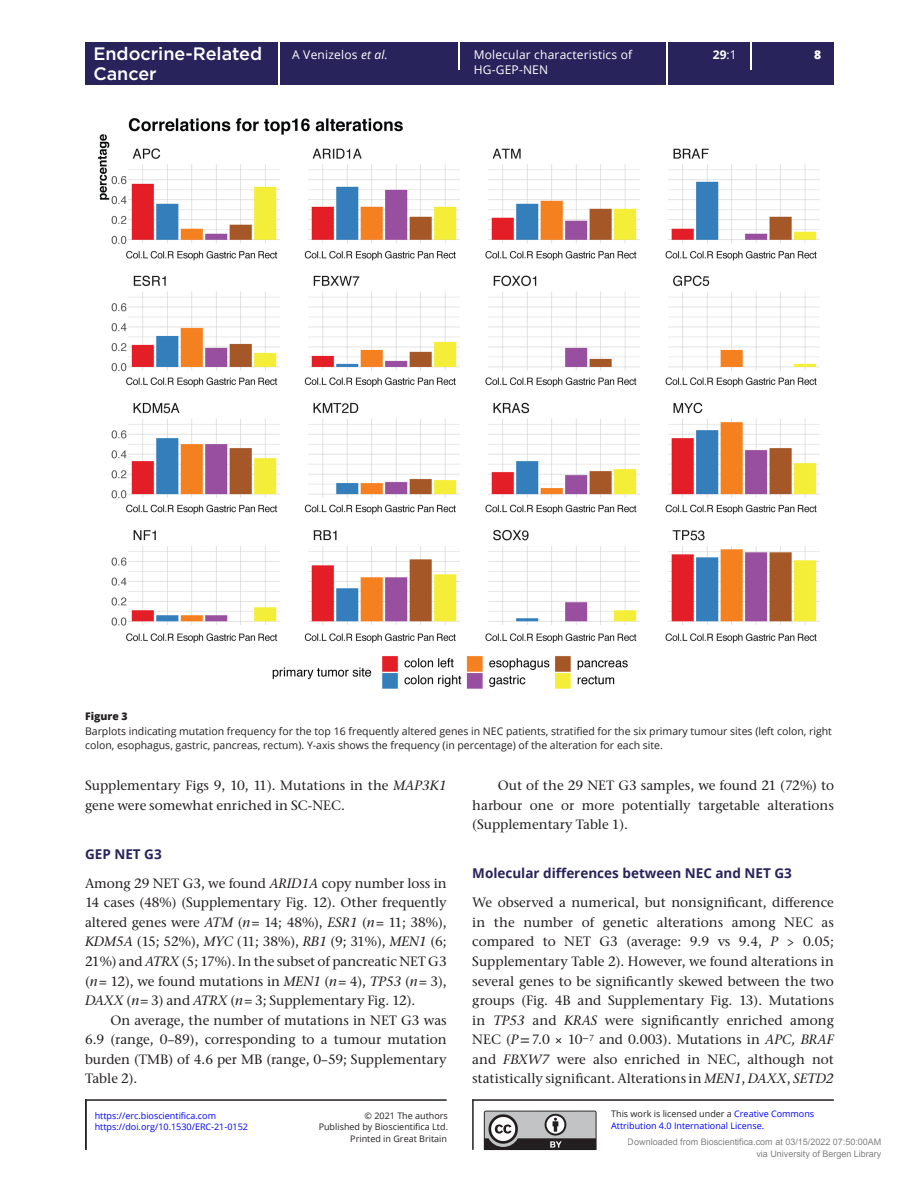
<style>
.page{position:relative;width:919px;height:1187px;background:#fff}
.page>*{position:absolute;margin:0;border:0;box-sizing:border-box;transform-origin:0 0}
.t1{font:500 18px "Gotham";color:#fff}
.TXT{font:500 13.5px/19.5px "Stone Serif ITC Pro";color:#231f20;text-align:justify}
.TXI{font:500 13.5px/19.5px "Stone Serif ITC Pro";color:#231f20;text-align:justify}
.t2{font:700 13.5px "Open Sans";color:#29235c}
.t3{font:12px "Open Sans";letter-spacing:.015em;color:#fff}
.t4{font:700 12px "Open Sans";color:#fff}
.t5{font:800 12px "Open Sans";color:#fff}
.FC{font:10.5px/14.7px "Open Sans";color:#231f20}
.FC-2{font:800 10.5px "Open Sans";color:#231f20}
.t6{font:9px/11.2px "Open Sans";color:#00f}
.t7{font:9px/12px "Arial";color:rgb(0 0 0/.5);text-align:right}
.t8{font:9px "Open Sans";color:#231f20}
.s1{font-weight:400}
.s2{font-style:italic}
.s3{font-family:"STIX Two Text"}
.s4{color:#231f20}
</style>
<div class="page">
<div style="left:85px;top:42px;width:748px;height:43px;background:#29235c"></div>
<hr style="left:278px;top:42px;width:1px;height:43px;background:#fff">
<hr style="left:666px;top:42px;width:1px;height:43px;background:#fff">
<hr style="left:458px;top:42px;width:2px;height:27px;background:#fff">
<svg style="left:750px;top:42px;width:1px;height:27px"></svg>
<img style="left:98px;top:118px;width:722px;height:571px">
<svg style="left:484px;top:1110px;width:112px;height:39px;background:#919091"></svg>
<hr style="left:85px;top:1099px;width:361px;height:1px;background:#231f20">
<hr style="left:85px;top:1099px;width:2px;height:50px;background:#231f20">
<hr style="left:472px;top:1099px;width:1px;height:50px;background:#231f20">
<hr style="left:472px;top:1099px;width:361px;height:1px;background:#231f20">
<h1 class="t1" style="left:93px;top:42px;width:170px">Endocrine-Related</h1>
<p class="t4" style="left:713px;top:46px;width:25px">29<span class="s1">:1</span></p>
<h1 class="t1" style="left:93px;top:61px;width:65px">Cancer</h1>
<p class="t3" style="left:292px;top:47px;width:97px">A Venizelos <span class="s2">et al.</span></p>
<p class="t3" style="left:474px;top:47px;width:160px">Molecular characteristics of</p>
<p class="t5" style="left:814px;top:46px;width:9px">8</p>
<p class="t3" style="left:474px;top:61px;width:76px">HG-GEP-NEN</p>
<p class="FC-2" style="left:85px;top:708px;width:44px">Figure 3</p>
<p class="FC" style="left:85px;top:723px;width:748px">Barplots indicating mutation frequency for the top 16 frequently altered genes in NEC patients, stratified for the six primary tumour sites (left colon, right colon, esophagus, gastric, pancreas, rectum). Y-axis shows the frequency (in percentage) of the alteration for each site.</p>
<p class="TXT" style="left:85px;top:776px;width:363px">Supplementary Figs 9, 10, 11). Mutations in the <span class="s2">MAP3K1 </span>gene were somewhat enriched in SC-NEC.</p>
<h2 class="t2" style="left:85px;top:844px;width:78px">GEP NET G3</h2>
<p class="TXT" style="left:85px;top:873px;width:363px">Among 29 NET G3, we found <span class="s2">ARID1A</span> copy number loss in 14 cases (48%) (Supplementary Fig. 12). Other frequently altered genes were <span class="s2">ATM</span> (<span class="s2">n</span>= 14; 48%), <span class="s2">ESR1</span> (<span class="s2">n</span>= 11; 38%), <span class="s2">KDM5A</span> (15; 52%), <span class="s2">MYC</span> (11; 38%), <span class="s2">RB1</span> (9; 31%), <span class="s2">MEN1</span> (6; 21%) and <span class="s2">ATRX</span> (5; 17%). In the subset of pancreatic NET G3 (<span class="s2">n</span>= 12), we found mutations in <span class="s2">MEN1</span> (<span class="s2">n</span>= 4), <span class="s2">TP53</span> (<span class="s2">n</span>= 3), <span class="s2">DAXX</span> (<span class="s2">n</span>= 3) and <span class="s2">ATRX</span> (<span class="s2">n</span>= 3; Supplementary Fig. 12).</p>
<p class="TXI" style="left:85px;top:1010px;width:363px;text-indent:26px">On average, the number of mutations in NET G3 was 6.9 (range, 0–89), corresponding to a tumour mutation burden (TMB) of 4.6 per MB (range, 0–59; Supplementary Table 2).</p>
<p class="t6" style="left:95px;top:1109px;width:123px">https://erc.bioscientifica.com</p>
<p class="t8" style="left:364px;top:1109px;width:85px">© 2021 The authors</p>
<p class="t8" style="left:350px;top:1132px;width:98px">Printed in Great Britain</p>
<p class="t6" style="left:95px;top:1120px;width:155px">https://doi.org/10.1530/ERC-21-0152</p>
<p class="t8" style="left:319px;top:1120px;width:131px">Published by Bioscientifica Ltd.</p>
<p class="TXI" style="left:472px;top:776px;width:363px;text-indent:26px">Out of the 29 NET G3 samples, we found 21 (72%) to harbour one or more potentially targetable alterations (Supplementary Table 1).</p>
<h2 class="t2" style="left:472px;top:863px;width:321px">Molecular differences between NEC and NET G3</h2>
<p class="TXT" style="left:472px;top:893px;width:363px">We observed a numerical, but nonsignificant, difference in the number of genetic alterations among NEC as compared to NET G3 (average: 9.9 vs 9.4, <span class="s2">P</span> &gt; 0.05; Supplementary Table 2). However, we found alterations in several genes to be significantly skewed between the two groups (Fig. 4B and Supplementary Fig. 13). Mutations in <span class="s2">TP53</span> and <span class="s2">KRAS</span> were significantly enriched among NEC (<span class="s2">P</span><span class="s3">=</span>7.0 × 10<sup>−</sup><sup>7</sup> and 0.003). Mutations in <span class="s2">APC, BRAF </span>and <span class="s2">FBXW7</span> were also enriched in NEC, although not statistically significant. Alterations in <span class="s2">MEN1</span>, <span class="s2">DAXX</span>, <span class="s2">SETD2</span></p>
<p class="t6" style="left:611px;top:1108px;width:204px"><span class="s4">This work is licensed under a</span> Creative Commons<br>Attribution 4.0 International License.</p>
<p class="t7" style="left:627px;top:1135px;width:255px">Downloaded from Bioscientifica.com at 03/15/2022 07:50:00AM via University of Bergen Library</p>
</div>
